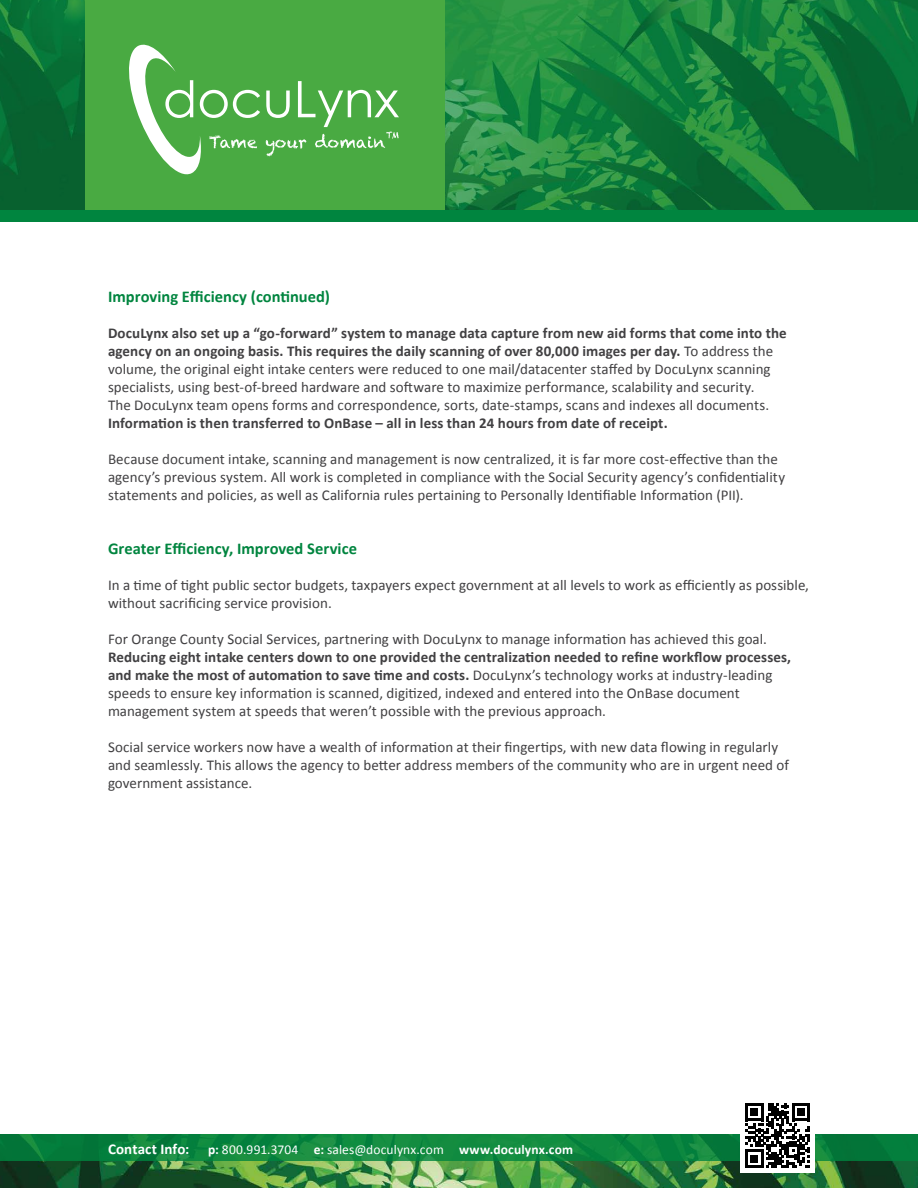
<style>
.page{position:relative;width:918px;height:1188px;background:#fff}
.page>*{position:absolute;margin:0;border:0;box-sizing:border-box;transform-origin:0 0}
.t1{font:700 16.5px "Calibri";color:#00853f}
.t2{font:15px/18px "Calibri";letter-spacing:.005em;color:#414042}
.t3{font:700 15px "Calibri";letter-spacing:.005em;color:#414042}
.t4{font:13.5px "Calibri";letter-spacing:.01em;color:#fff}
.s1{font-weight:700}
.s2{font-weight:700;font-size:15px}
</style>
<div class="page">
<svg style="left:0;top:0;width:918px;height:211px;background:#157c3b"></svg>
<div style="left:86px;top:0;width:360px;height:216px;background:#49aa42"></div>
<div style="left:0;top:211px;width:918px;height:11px;background:#00853f"></div>
<svg style="left:129px;top:45px;width:131px;height:129px"></svg>
<svg style="left:266px;top:81px;width:133px;height:76px"></svg>
<img style="left:0;top:1161px;width:918px;height:27px">
<svg style="left:0;top:1134px;width:918px;height:27px;background:#0c843e"></svg>
<div style="left:740px;top:1098px;width:75px;height:74px;background:#fff"></div>
<svg style="left:745px;top:1103px;width:65px;height:65px"></svg>
<p class="t1" style="left:108px;top:286px;width:224px">Improving Efficiency (continued)</p>
<p class="t2" style="left:108px;top:324px;width:680px"><span class="s1">DocuLynx also set up a “go-forward” system to manage data capture from new aid forms that come into the agency on an ongoing basis. This requires the daily scanning of over 80,000 images per day.</span> To address the volume, the original eight intake centers were reduced to one mail/datacenter staffed by DocuLynx scanning specialists, using best-of-breed hardware and software to maximize performance, scalability and security.<br>The DocuLynx team opens forms and correspondence, sorts, date-stamps, scans and indexes all documents.</p>
<p class="t3" style="left:108px;top:414px;width:561px">Information is then transferred to OnBase – all in less than 24 hours from date of receipt.</p>
<p class="t2" style="left:108px;top:450px;width:679px">Because document intake, scanning and management is now centralized, it is far more cost-effective than the agency’s previous system. All work is completed in compliance with the Social Security agency’s confidentiality statements and policies, as well as California rules pertaining to Personally Identifiable Information (PII).</p>
<p class="t1" style="left:108px;top:538px;width:250px">Greater Efficiency, Improved Service</p>
<p class="t2" style="left:108px;top:576px;width:703px">In a time of tight public sector budgets, taxpayers expect government at all levels to work as efficiently as possible, without sacrificing service provision.</p>
<p class="t2" style="left:108px;top:630px;width:661px">For Orange County Social Services, partnering with DocuLynx to manage information has achieved this goal.</p>
<p class="t2" style="left:108px;top:648px;width:685px"><span class="s1">Reducing eight intake centers down to one provided the centralization needed to refine workflow processes, and make the most of automation to save time and costs.</span> DocuLynx’s technology works at industry-leading speeds to ensure key information is scanned, digitized, indexed and entered into the OnBase document management system at speeds that weren’t possible with the previous approach.</p>
<p class="t2" style="left:108px;top:738px;width:682px">Social service workers now have a wealth of information at their fingertips, with new data flowing in regularly and seamlessly. This allows the agency to better address members of the community who are in urgent need of government assistance.</p>
<p class="t4" style="left:108px;top:1141px;width:467px"><span class="s2">Contact Info:</span> <span class="s1">p:</span> 800.991.3704 <span class="s1">e:</span> sales@doculynx.com <span class="s1">www.doculynx.com</span></p>
</div>
